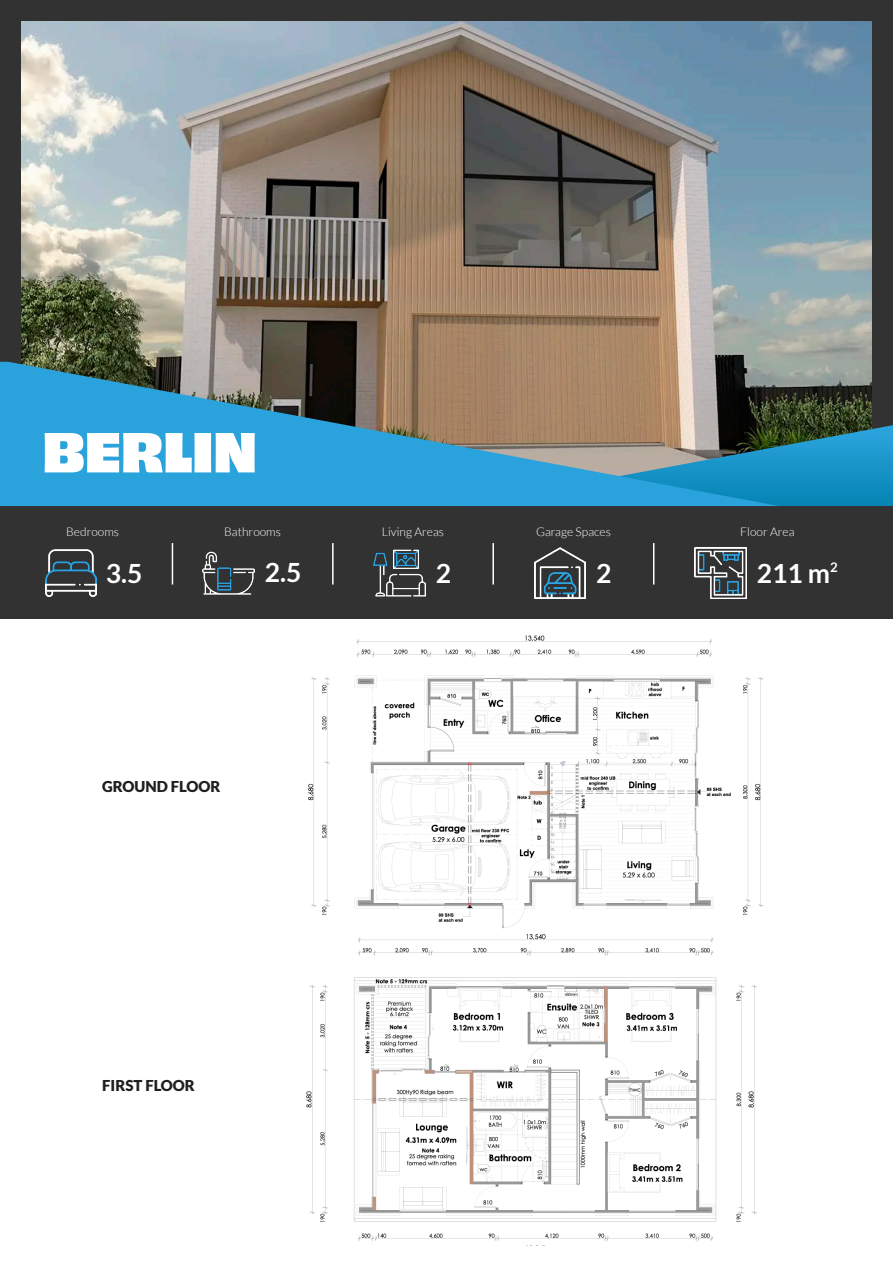
<style>
.page{position:relative;width:893px;height:1263px;background:#fff}
.page>*{position:absolute;margin:0;border:0;box-sizing:border-box;transform-origin:0 0}
.t1{font:52.5px "Obviously Blck";color:#fff}
.t2{font:700 26.55px "Lato";color:#fff}
.t3{font:900 15px "Lato";color:#1e1f1f}
.t4{font:300 12px "Lato";color:#fff}
</style>
<div class="page">
<div style="left:0;top:0;width:893px;height:619px;background:#333233"></div>
<img style="left:21px;top:21px;width:851px;height:404px">
<img style="left:45px;top:549px;width:51px;height:48px">
<img style="left:534px;top:547px;width:52px;height:52px">
<img style="left:203px;top:551px;width:51px;height:44px">
<img style="left:695px;top:547px;width:51px;height:52px">
<img style="left:374px;top:549px;width:51px;height:48px">
<hr style="left:172px;top:543px;width:1px;height:41px;background:#fff">
<hr style="left:332px;top:543px;width:2px;height:41px;background:#fff">
<hr style="left:492px;top:543px;width:2px;height:41px;background:#fff">
<hr style="left:653px;top:543px;width:1px;height:41px;background:#fff">
<svg style="left:779px;top:425px;width:114px;height:81px;background:#1986af"></svg>
<svg style="left:0;top:362px;width:779px;height:144px;background:#538ca2"></svg>
<img style="left:308px;top:635px;width:456px;height:294px">
<img style="left:306px;top:934px;width:451px;height:312px">
<p class="t1" style="left:43px;top:411px;width:216px">BERLIN</p>
<p class="t4" style="left:66px;top:525px;width:54px">Bedrooms</p>
<p class="t4" style="left:224px;top:525px;width:58px">Bathrooms</p>
<p class="t4" style="left:382px;top:525px;width:64px">Living Areas</p>
<p class="t4" style="left:536px;top:525px;width:76px">Garage Spaces</p>
<p class="t4" style="left:740px;top:525px;width:56px">Floor Area</p>
<p class="t2" style="left:106px;top:558px;width:38px">3.5</p>
<p class="t2" style="left:265px;top:557px;width:38px">2.5</p>
<p class="t2" style="left:596px;top:558px;width:17px">2</p>
<p class="t2" style="left:757px;top:558px;width:83px">211 m<sup>2</sup></p>
<p class="t2" style="left:436px;top:558px;width:17px">2</p>
<p class="t3" style="left:102px;top:777px;width:120px">GROUND FLOOR</p>
<p class="t3" style="left:102px;top:1077px;width:94px">FIRST FLOOR</p>
</div>
